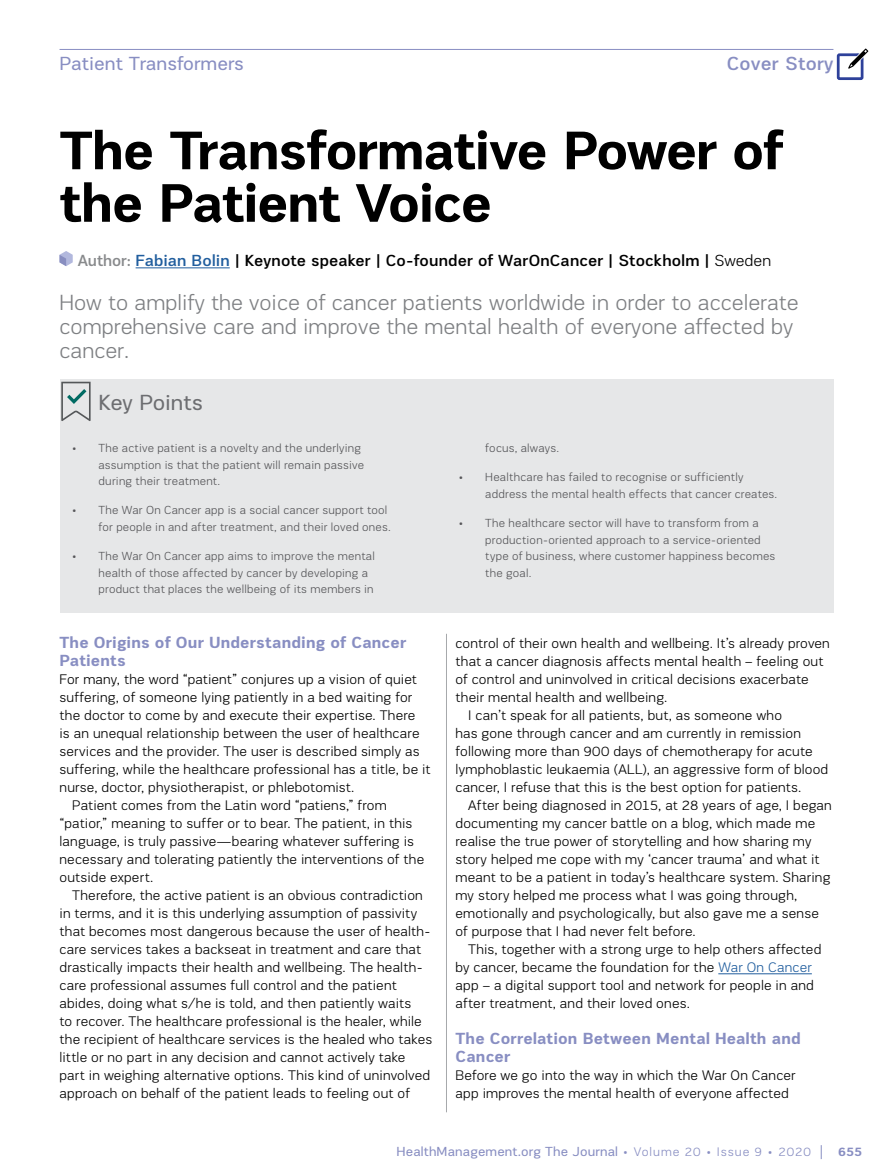
<style>
.page{position:relative;width:893px;height:1174px;background:#fff}
.page>*{position:absolute;margin:0;border:0;box-sizing:border-box;transform-origin:0 0}
.t1{font:700 55.5px/52.5px "PRC Fidelity";letter-spacing:-.025em;color:#000}
.t2{font:300 22.5px/24px "PRC Fidelity";color:#7e8083}
.t3{font:22.5px "PRC Fidelity";letter-spacing:-.005em;color:#6d6e71}
.t4{font:19.5px "PRC Fidelity";color:#888ec2}
.t5{font:500 19.5px "PRC Fidelity";letter-spacing:.01em;color:#888ec2}
.t6{font:700 16.5px/18px "PRC Fidelity";letter-spacing:.01em;color:#888ec2}
.t7{font:500 16.5px "PRC Fidelity";letter-spacing:.01em;color:#000}
.t8{font:300 14.25px/18px "PRC Fidelity";letter-spacing:.01em;color:#000}
.t9{font:13.5px "PRC Fidelity";letter-spacing:.01em;color:#888ec2}
.t10{font:700 12.75px "PRC Fidelity";color:#888ec2}
.t11{font:300 12px/16.5px "PRC Fidelity";letter-spacing:.02em;color:#565659}
.s1{color:#888a8c}
.s2{color:#215e9e}
.s3{font-weight:300}
.s4{font-weight:300;font-size:12.75px}
</style>
<div class="page">
<svg style="left:821px;top:1145px;width:1px;height:14px"></svg>
<svg style="left:836px;top:48px;width:32px;height:32px"></svg>
<hr style="left:60px;top:49px;width:773px;height:1px;background:#888ec2">
<hr style="left:136px;top:267px;width:94px;height:1px;background:#215e9e">
<svg style="left:60px;top:251px;width:13px;height:15px"></svg>
<div style="left:60px;top:379px;width:773px;height:233px;background:#e6e7e8"></div>
<svg style="left:61px;top:382px;width:30px;height:39px"></svg>
<hr style="left:718px;top:973px;width:94px;height:1px;background:#215e9e">
<hr style="left:446px;top:634px;width:1px;height:478px;background:#a7a9ac">
<h3 class="t4" style="left:60px;top:53px;width:186px">Patient Transformers</h3>
<h3 class="t5" style="left:727px;top:52px;width:108px">Cover Story</h3>
<h1 class="t1" style="left:60px;top:123px;width:725px">The Transformative Power of the Patient Voice</h1>
<p class="t7" style="left:78px;top:251px;width:695px"><span class="s1">Author:</span> <span class="s2">Fabian Bolin</span> | Keynote speaker | Co-founder of WarOnCancer | Stockholm | <span class="s3">Sweden</span></p>
<h2 class="t2" style="left:60px;top:290px;width:741px">How to amplify the voice of cancer patients worldwide in order to accelerate comprehensive care and improve the mental health of everyone affected by cancer.</h2>
<h2 class="t3" style="left:98px;top:389px;width:106px">Key Points</h2>
<p class="t11" style="left:99px;top:440px;width:267px;text-indent:-27px">• The active patient is a novelty and the underlying assumption is that the patient will remain passive during their treatment.</p>
<p class="t11" style="left:72px;top:502px;width:321px;text-align:right">• The War On Cancer app is a social cancer support tool for people in and after treatment, and their loved ones.</p>
<p class="t11" style="left:99px;top:548px;width:278px;text-indent:-27px">• The War On Cancer app aims to improve the mental health of those affected by cancer by developing a product that places the wellbeing of its members in</p>
<p class="t6" style="left:60px;top:633px;width:348px">The Origins of Our Understanding of Cancer<br>Patients</p>
<p class="t8" style="left:60px;top:670px;width:359px">For many, the word “patient” conjures up a vision of quiet</p>
<p class="t8" style="left:60px;top:688px;width:354px">suffering, of someone lying patiently in a bed waiting for</p>
<p class="t8" style="left:60px;top:706px;width:357px">the doctor to come by and execute their expertise. There</p>
<p class="t8" style="left:60px;top:724px;width:361px">is an unequal relationship between the user of healthcare</p>
<p class="t8" style="left:60px;top:742px;width:361px">services and the provider. The user is described simply as</p>
<p class="t8" style="left:60px;top:760px;width:373px">suffering, while the healthcare professional has a title, be it</p>
<p class="t8" style="left:60px;top:778px;width:296px">nurse, doctor, physiotherapist, or phlebotomist.</p>
<p class="t8" style="left:72px;top:796px;width:316px">Patient comes from the Latin word “patiens,” from</p>
<p class="t8" style="left:60px;top:814px;width:354px">“patior,” meaning to suffer or to bear. The patient, in this</p>
<p class="t8" style="left:60px;top:832px;width:356px">language, is truly passive—bearing whatever suffering is</p>
<p class="t8" style="left:60px;top:850px;width:366px">necessary and tolerating patiently the interventions of the</p>
<p class="t8" style="left:60px;top:868px;width:95px">outside expert.</p>
<p class="t8" style="left:72px;top:886px;width:352px">Therefore, the active patient is an obvious contradiction</p>
<p class="t8" style="left:60px;top:904px;width:359px">in terms, and it is this underlying assumption of passivity</p>
<p class="t8" style="left:60px;top:922px;width:373px">that becomes most dangerous because the user of health-</p>
<p class="t8" style="left:60px;top:940px;width:363px">care services takes a backseat in treatment and care that</p>
<p class="t8" style="left:60px;top:958px;width:365px">drastically impacts their health and wellbeing. The health-</p>
<p class="t8" style="left:60px;top:976px;width:339px">care professional assumes full control and the patient</p>
<p class="t8" style="left:60px;top:994px;width:353px">abides, doing what s/he is told, and then patiently waits</p>
<p class="t8" style="left:60px;top:1012px;width:364px">to recover. The healthcare professional is the healer, while</p>
<p class="t8" style="left:60px;top:1030px;width:374px">the recipient of healthcare services is the healed who takes</p>
<p class="t8" style="left:60px;top:1048px;width:347px">little or no part in any decision and cannot actively take</p>
<p class="t8" style="left:60px;top:1066px;width:372px">part in weighing alternative options. This kind of uninvolved</p>
<p class="t8" style="left:60px;top:1084px;width:352px">approach on behalf of the patient leads to feeling out of</p>
<p class="t11" style="left:485px;top:440px;width:75px">focus, always.</p>
<p class="t11" style="left:485px;top:469px;width:293px;text-indent:-27px">• Healthcare has failed to recognise or sufficiently address the mental health effects that cancer creates.</p>
<p class="t11" style="left:485px;top:515px;width:292px;text-indent:-27px">• The healthcare sector will have to transform from a production-oriented approach to a service-oriented type of business, where customer happiness becomes the goal.</p>
<p class="t8" style="left:455px;top:634px;width:376px">control of their own health and wellbeing. It’s already proven</p>
<p class="t8" style="left:455px;top:652px;width:370px">that a cancer diagnosis affects mental health – feeling out</p>
<p class="t8" style="left:455px;top:670px;width:355px">of control and uninvolved in critical decisions exacerbate</p>
<p class="t8" style="left:455px;top:688px;width:213px">their mental health and wellbeing.</p>
<p class="t8" style="left:468px;top:706px;width:315px">I can’t speak for all patients, but, as someone who</p>
<p class="t8" style="left:455px;top:724px;width:347px">has gone through cancer and am currently in remission</p>
<p class="t8" style="left:455px;top:742px;width:359px">following more than 900 days of chemotherapy for acute</p>
<p class="t8" style="left:455px;top:760px;width:374px">lymphoblastic leukaemia (ALL), an aggressive form of blood</p>
<p class="t8" style="left:455px;top:778px;width:347px">cancer, I refuse that this is the best option for patients.</p>
<p class="t8" style="left:468px;top:796px;width:365px">After being diagnosed in 2015, at 28 years of age, I began</p>
<p class="t8" style="left:455px;top:814px;width:361px">documenting my cancer battle on a blog, which made me</p>
<p class="t8" style="left:455px;top:832px;width:357px">realise the true power of storytelling and how sharing my</p>
<p class="t8" style="left:455px;top:850px;width:366px">story helped me cope with my ‘cancer trauma’ and what it</p>
<p class="t8" style="left:455px;top:868px;width:376px">meant to be a patient in today’s healthcare system. Sharing</p>
<p class="t8" style="left:455px;top:886px;width:343px">my story helped me process what I was going through,</p>
<p class="t8" style="left:455px;top:904px;width:365px">emotionally and psychologically, but also gave me a sense</p>
<p class="t8" style="left:455px;top:922px;width:242px">of purpose that I had never felt before.</p>
<p class="t8" style="left:468px;top:940px;width:355px">This, together with a strong urge to help others affected</p>
<p class="t8" style="left:455px;top:958px;width:358px">by cancer, became the foundation for the <span class="s2">War On Cancer</span></p>
<p class="t8" style="left:455px;top:976px;width:360px">app – a digital support tool and network for people in and</p>
<p class="t8" style="left:455px;top:994px;width:236px">after treatment, and their loved ones.</p>
<p class="t6" style="left:455px;top:1029px;width:347px">The Correlation Between Mental Health and<br>Cancer</p>
<p class="t8" style="left:455px;top:1066px;width:342px">Before we go into the way in which the War On Cancer app improves the mental health of everyone affected</p>
<p class="t9" style="left:396px;top:1144px;width:416px">HealthManagement.org The Journal <span class="s4">• Volume 20 • Issue 9 • 2020</span></p>
<p class="t10" style="left:838px;top:1144px;width:25px">655</p>
</div>
